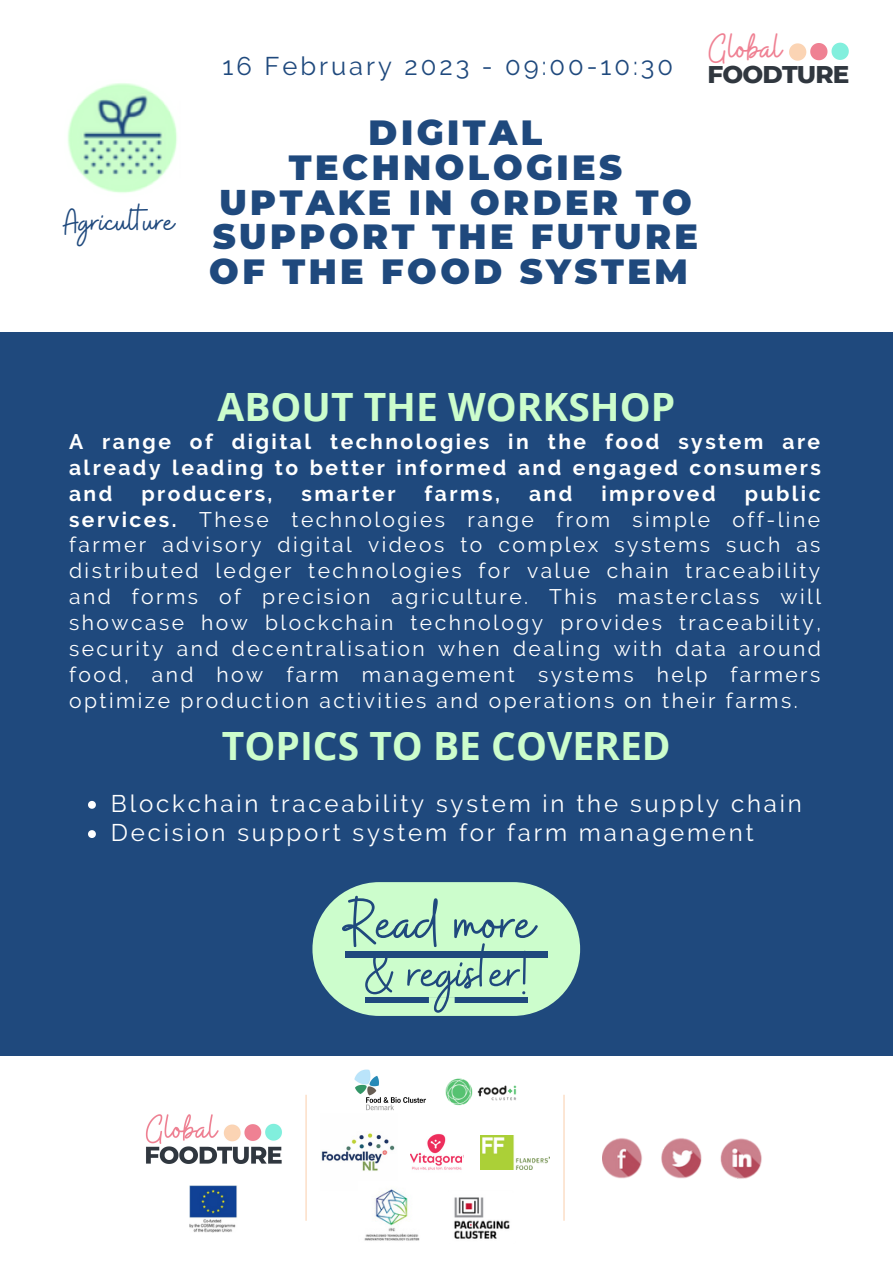
<style>
.page{position:relative;width:893px;height:1264px;background:#fff}
.page>*{position:absolute;margin:0;border:0;box-sizing:border-box;transform-origin:0 0}
.t1{font:67.8px "Buffalo";color:#1f497d}
.t2{font:60.3px "Buffalo";color:#1f497d}
.t3{font:41.4px "Buffalo";color:#ef8193}
.t4{font:700 39px "Open Sans";color:#ccfdcc}
.t5{font:37.2px "Buffalo";color:#1f497d}
.t6{font:900 34.95px/34.8px "Montserrat";letter-spacing:.1em;color:#1f497d;text-align:center}
.t7{font:25.5px "Raleway";letter-spacing:.115em;color:#1f497d}
.t8{font:800 24.6px "Montserrat";letter-spacing:-.035em;color:#30373f}
.t9{font:24px/29.2px "Raleway";letter-spacing:.115em;color:#fff}
.t10{font:21px/25.8px "Raleway";letter-spacing:.115em;color:#fff;text-align:justify}
.t11{font:700 21px/25.8px "Raleway";letter-spacing:.115em;color:#fff;text-align:justify}
.s1{font-weight:700}
</style>
<div class="page">
<div style="left:0;top:332px;width:892px;height:723px;background:#1f497d"></div>
<svg style="left:789px;top:43px;width:59px;height:18px"></svg>
<div style="left:312px;top:882px;width:268px;height:133px;background:#ccfdcc;border-radius:67px"></div>
<svg style="left:88px;top:801px;width:8px;height:7px"></svg>
<svg style="left:88px;top:830px;width:8px;height:8px"></svg>
<img style="left:68px;top:83px;width:109px;height:110px">
<hr style="left:305px;top:1094px;width:1px;height:126px;background:#fbd4b4">
<img style="left:145px;top:1114px;width:137px;height:50px">
<img style="left:189px;top:1185px;width:48px;height:47px">
<img style="left:354px;top:1069px;width:72px;height:41px">
<img style="left:445px;top:1078px;width:72px;height:28px">
<img style="left:321px;top:1133px;width:74px;height:38px">
<img style="left:410px;top:1133px;width:53px;height:37px">
<img style="left:480px;top:1135px;width:69px;height:34px">
<img style="left:364px;top:1189px;width:56px;height:52px">
<img style="left:454px;top:1197px;width:56px;height:42px">
<hr style="left:563px;top:1094px;width:1px;height:126px;background:#fbd4b4">
<img style="left:602px;top:1138px;width:41px;height:41px">
<img style="left:661px;top:1138px;width:41px;height:41px">
<img style="left:720px;top:1138px;width:42px;height:41px">
<div style="left:345px;top:951px;width:189px;height:7px;background:#1f497d"></div>
<div style="left:534px;top:951px;width:14px;height:7px;background:#1f497d"></div>
<svg style="left:365px;top:997px;width:162px;height:6px"></svg>
<h3 class="t5" style="left:64px;top:198px;width:112px">Agriculture</h3>
<p class="t7" style="left:222px;top:51px;width:452px">16 February 2023 - 09:00-10:30</p>
<h3 class="t3" style="left:709px;top:21px;width:74px">Global</h3>
<p class="t8" style="left:707px;top:59px;width:143px">FOODTURE</p>
<h3 class="t6" style="left:209px;top:115px;width:490px">DIGITAL<br>TECHNOLOGIES<br>UPTAKE IN ORDER TO<br>SUPPORT THE FUTURE<br>OF THE FOOD SYSTEM</h3>
<h3 class="t4" style="left:217px;top:379px;width:459px">ABOUT THE WORKSHOP</h3>
<p class="t11" style="left:69px;top:428px;width:753px">A range of digital technologies in the food system are already leading to better informed and engaged consumers and</p>
<p class="t11" style="left:141px;top:480px;width:132px">producers,</p>
<p class="t11" style="left:301px;top:480px;width:95px">smarter</p>
<p class="t11" style="left:424px;top:480px;width:77px">farms,</p>
<p class="t11" style="left:529px;top:480px;width:45px">and</p>
<p class="t11" style="left:601px;top:480px;width:116px">improved</p>
<p class="t10" style="left:69px;top:480px;width:753px;text-indent:675px"><span class="s1">public services.</span> These technologies range from simple off-line farmer advisory digital videos to complex systems such as distributed ledger technologies for value chain traceability and forms of precision agriculture. This masterclass will showcase how blockchain technology provides traceability, security and decentralisation when dealing with data around food, and how farm management systems help farmers optimize production activities and operations on their farms.</p>
<h3 class="t4" style="left:222px;top:718px;width:450px">TOPICS TO BE COVERED</h3>
<p class="t9" style="left:111px;top:789px;width:692px">Blockchain traceability system in the supply chain<br>Decision support system for farm management</p>
<h1 class="t1" style="left:345px;top:879px;width:191px">Read more</h1>
<h2 class="t2" style="left:365px;top:934px;width:164px">&amp; register!</h2>
</div>
